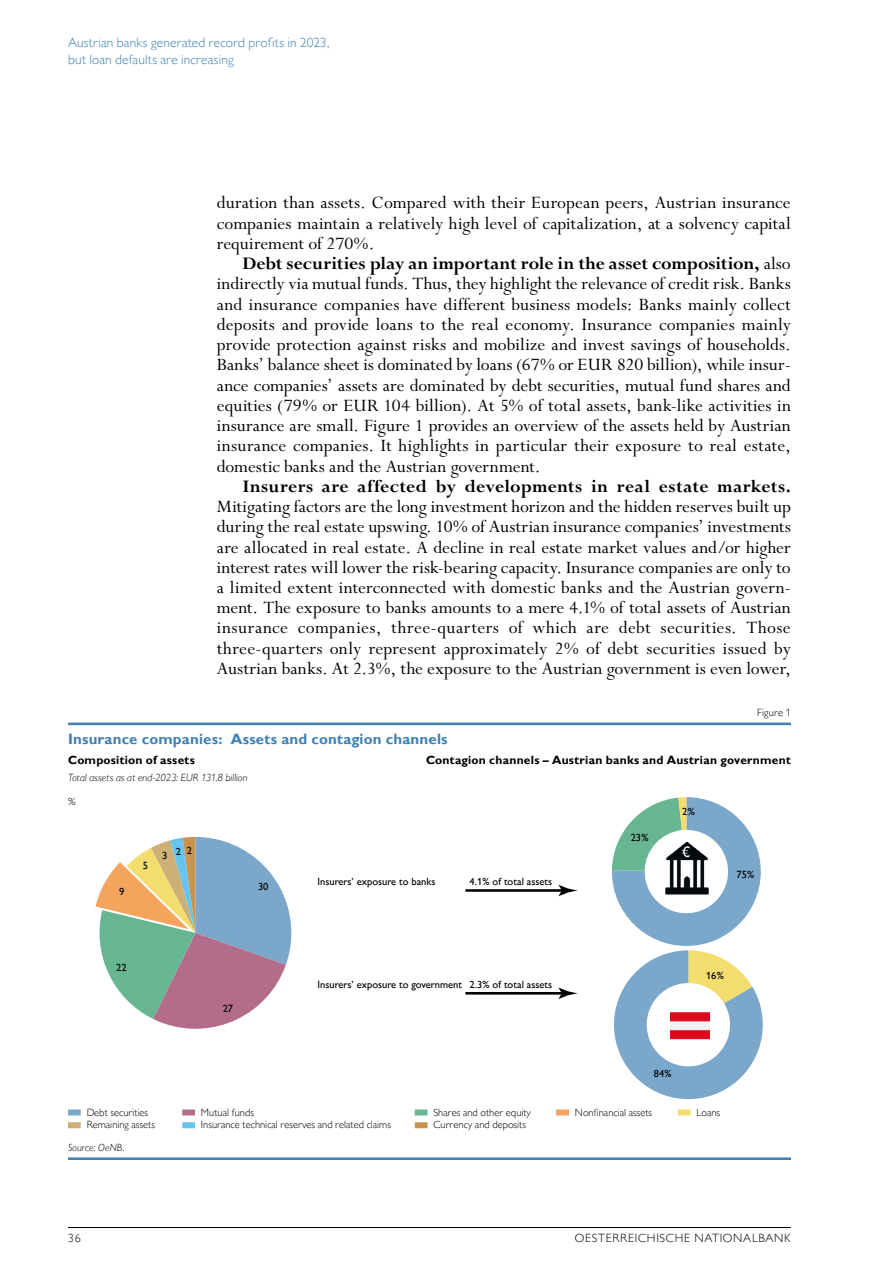
<style>
.page{position:relative;width:893px;height:1263px;background:#fff}
.page>*{position:absolute;margin:0;border:0;box-sizing:border-box;transform-origin:0 0}
.t1{font:19.5px/20.2px "Perpetua Std";color:#000;text-align:justify}
.t2{font:700 19.5px "Perpetua Std";letter-spacing:.015em;color:#000}
.t3{font:700 15px "Gill Sans MT Pro";letter-spacing:.01em;color:#4081b3}
.t4{font:300 13.5px/16.5px "Gill Sans MT Pro";letter-spacing:.01em;color:#4081b3}
.t5{font:700 12px "Gill Sans MT Pro";letter-spacing:.02em;color:#000}
.t6{font:300 12px "Gill Sans MT Pro";letter-spacing:.06em;color:#000}
.t7{font:300 10.5px/12.8px "Gill Sans MT Pro";color:#000}
.t8{font:500 10.5px "Gill Sans MT Pro";color:#000}
.t9{font:italic 300 10.5px "Gill Sans MT Pro";letter-spacing:.005em;color:#000}
.s1{font-weight:700}
</style>
<div class="page">
<hr style="left:68px;top:1227px;width:723px;height:1px;background:#000">
<hr style="left:68px;top:722px;width:723px;height:3px;background:#4081b3">
<hr style="left:68px;top:1157px;width:723px;height:3px;background:#4081b3">
<div style="left:68px;top:1109px;width:13px;height:6px;background:#7aa7ca"></div>
<div style="left:68px;top:1122px;width:13px;height:6px;background:#ccb076"></div>
<div style="left:182px;top:1122px;width:13px;height:6px;background:#66c5ee"></div>
<div style="left:182px;top:1109px;width:13px;height:6px;background:#b36c89"></div>
<div style="left:415px;top:1109px;width:12px;height:6px;background:#68b592"></div>
<div style="left:415px;top:1122px;width:12px;height:6px;background:#c9924d"></div>
<div style="left:556px;top:1109px;width:13px;height:6px;background:#f4a45d"></div>
<div style="left:678px;top:1109px;width:13px;height:6px;background:#f4dd6f"></div>
<svg style="left:95px;top:837px;width:196px;height:192px"></svg>
<hr style="left:465px;top:889px;width:100px;height:3px;background:#000">
<svg style="left:558px;top:885px;width:19px;height:11px"></svg>
<hr style="left:465px;top:992px;width:100px;height:2px;background:#000">
<svg style="left:558px;top:988px;width:19px;height:11px"></svg>
<svg style="left:612px;top:797px;width:151px;height:313px"></svg>
<img style="left:671px;top:1005px;width:38px;height:40px">
<p class="t4" style="left:68px;top:34px;width:263px">Austrian banks generated record profits in 2023, but loan defaults are increasing</p>
<p class="t1" style="left:217px;top:193px;width:575px">duration than assets. Compared with their European peers, Austrian insurance companies maintain a relatively high level of capitalization, at a solvency capital requirement of 270%.</p>
<p class="t1" style="left:217px;top:254px;width:576px;text-indent:26px"><span class="s1">Debt securities play an important role in the asset composition,</span> also indirectly via mutual funds. Thus, they highlight the relevance of credit risk. Banks and insurance companies have different business models: Banks mainly collect deposits and provide loans to the real economy. Insurance companies mainly provide protection against risks and mobilize and invest savings of households.<br>Banks’ balance sheet is dominated by loans (67% or EUR 820 billion), while insur&shy;ance companies’ assets are dominated by debt securities, mutual fund shares and equities (79% or EUR 104 billion). At 5% of total assets, bank-like activities in insurance are small. Figure 1 provides an overview of the assets held by Austrian insurance companies. It highlights in particular their exposure to real estate, domestic banks and the Austrian government.</p>
<p class="t2" style="left:242px;top:476px;width:550px">Insurers are affected by developments in real estate markets.</p>
<p class="t1" style="left:217px;top:497px;width:576px">Mitigating factors are the long investment horizon and the hidden reserves built up during the real estate upswing. 10% of Austrian insurance companies’ investments are allocated in real estate. A decline in real estate market values and/or higher interest rates will lower the risk-bearing capacity. Insurance companies are only to a limited extent interconnected with domestic banks and the Austrian govern&shy;ment. The exposure to banks amounts to a mere 4.1% of total assets of Austrian insurance companies, three-quarters of which are debt securities. Those three-quarters only represent approximately 2% of debt securities issued by Austrian banks. At 2.3%, the exposure to the Austrian government is even lower,</p>
<p class="t3" style="left:68px;top:730px;width:381px">Insurance companies: Assets and contagion channels</p>
<p class="t7" style="left:757px;top:706px;width:35px">Figure 1</p>
<p class="t5" style="left:68px;top:753px;width:128px">Composition of assets</p>
<p class="t5" style="left:426px;top:753px;width:367px">Contagion channels – Austrian banks and Austrian government</p>
<p class="t9" style="left:68px;top:771px;width:181px">Total assets as at end-2023: EUR 131.8 billion</p>
<p class="t9" style="left:68px;top:795px;width:9px">%</p>
<p class="t8" style="left:119px;top:885px;width:7px">9</p>
<p class="t8" style="left:143px;top:859px;width:7px">5</p>
<p class="t8" style="left:162px;top:845px;width:31px">3 22</p>
<p class="t8" style="left:258px;top:880px;width:12px">30</p>
<p class="t8" style="left:318px;top:875px;width:119px">Insurers’ exposure to banks</p>
<p class="t8" style="left:469px;top:875px;width:84px">4.1% of total assets</p>
<p class="t8" style="left:631px;top:831px;width:19px">23%</p>
<p class="t8" style="left:682px;top:805px;width:14px">2%</p>
<p class="t8" style="left:736px;top:868px;width:19px">75%</p>
<p class="t8" style="left:116px;top:961px;width:12px">22</p>
<p class="t7" style="left:87px;top:1105px;width:70px">Debt securities<br>Remaining assets</p>
<p class="t9" style="left:68px;top:1141px;width:58px">Source: OeNB.</p>
<p class="t8" style="left:223px;top:1002px;width:12px">27</p>
<p class="t8" style="left:469px;top:978px;width:84px">2.3% of total assets</p>
<p class="t8" style="left:318px;top:978px;width:146px">Insurers’ exposure to government</p>
<p class="t8" style="left:706px;top:970px;width:19px">16%</p>
<p class="t8" style="left:654px;top:1068px;width:19px">84%</p>
<p class="t7" style="left:201px;top:1105px;width:55px">Mutual funds</p>
<p class="t7" style="left:433px;top:1105px;width:99px">Shares and other equity<br>Currency and deposits</p>
<p class="t7" style="left:575px;top:1105px;width:79px">Nonfinancial assets</p>
<p class="t7" style="left:697px;top:1105px;width:25px">Loans</p>
<p class="t7" style="left:201px;top:1118px;width:192px">Insurance technical reserves and related claims</p>
<p class="t6" style="left:68px;top:1231px;width:14px">36</p>
<p class="t6" style="left:575px;top:1231px;width:218px">OESTERREICHISCHE NATIONALBANK</p>
</div>
